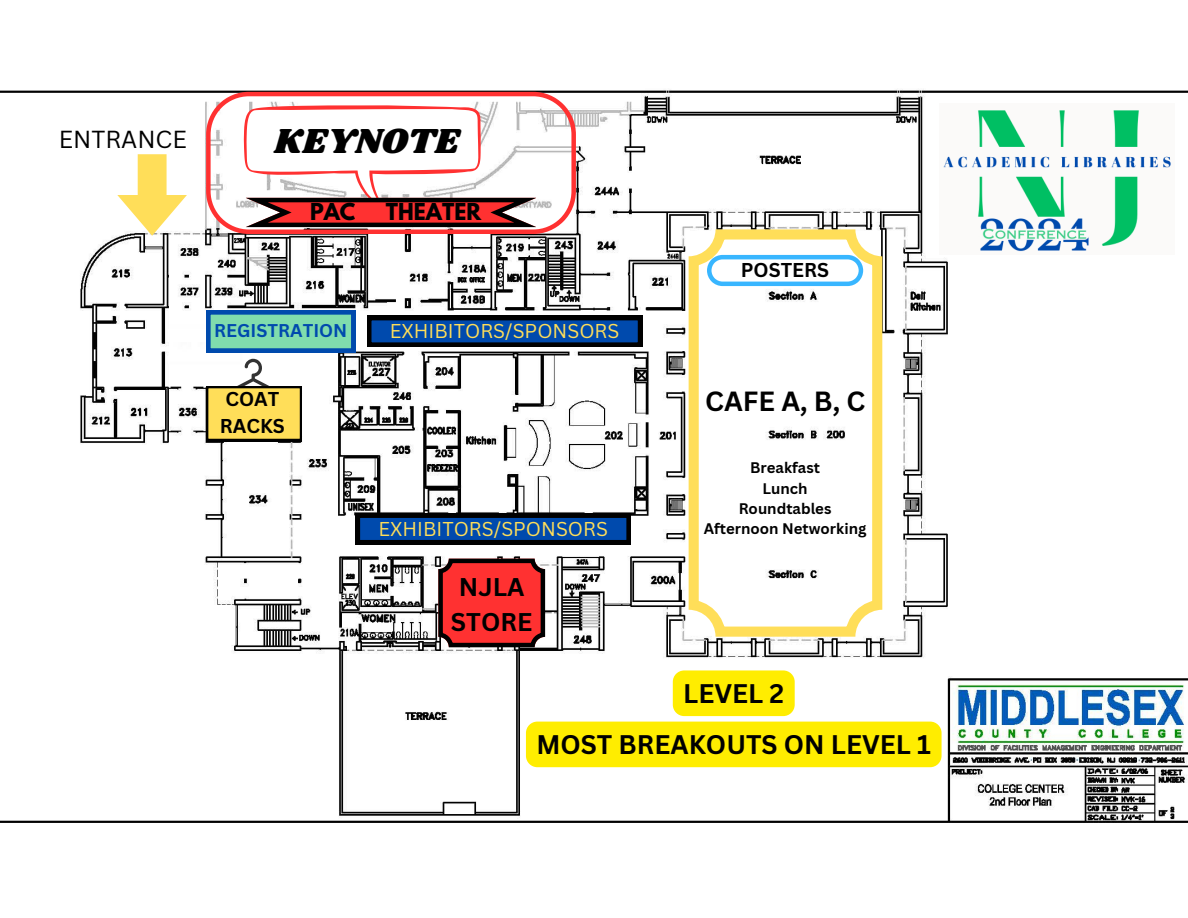
<style>
.page{position:relative;width:1188px;height:918px;background:#fff}
.page>*{position:absolute;margin:0;border:0;box-sizing:border-box;transform-origin:0 0}
.t1{font:36px "Shrikhand";color:#000}
.t2{font:700 27px "Canva Sans";color:#000}
.t3{font:700 26.25px "Canva Sans";color:#000}
.t4{font:700 24.9px "Canva Sans";color:#000}
.t5{font:24px "Canva Sans";color:#000}
.t6{font:700 20.7px "League Spartan";color:#000}
.t7{font:19.5px "Canva Sans";color:#ffde59}
.t8{font:700 19.5px "Canva Sans";color:#000}
.t9{font:700 18px "Canva Sans";color:#004aad}
.t10{font:700 15px "Canva Sans";color:#000}
</style>
<div class="page">
<img style="left:0;top:90px;width:1188px;height:733px">
<svg style="left:689px;top:229px;width:193px;height:408px"></svg>
<svg style="left:707px;top:255px;width:156px;height:31px"></svg>
<svg style="left:117px;top:154px;width:70px;height:82px"></svg>
<svg style="left:206px;top:310px;width:150px;height:43px;background:#5db4ad"></svg>
<svg style="left:206px;top:359px;width:96px;height:82px"></svg>
<svg style="left:438px;top:559px;width:107px;height:88px;background:#d42f2f"></svg>
<svg style="left:367px;top:316px;width:275px;height:31px;background:#003276"></svg>
<svg style="left:356px;top:513px;width:275px;height:31px;background:#003276"></svg>
<svg style="left:206px;top:92px;width:370px;height:142px"></svg>
<img style="left:940px;top:104px;width:235px;height:151px">
<svg style="left:244px;top:105px;width:292px;height:122px"></svg>
<div style="left:526px;top:722px;width:416px;height:45px;background:#ffed00;border-radius:11px"></div>
<div style="left:673px;top:670px;width:122px;height:46px;background:#ffed00;border-radius:11px"></div>
<p class="t5" style="left:59px;top:123px;width:130px">ENTRANCE</p>
<p class="t1" style="left:274px;top:116px;width:186px">KEYNOTE</p>
<p class="t6" style="left:310px;top:201px;width:47px">PAC</p>
<p class="t6" style="left:386px;top:201px;width:97px">THEATER</p>
<p class="t9" style="left:214px;top:318px;width:135px">REGISTRATION</p>
<p class="t8" style="left:225px;top:385px;width:55px">COAT</p>
<p class="t8" style="left:220px;top:412px;width:67px">RACKS</p>
<p class="t7" style="left:390px;top:317px;width:231px">EXHIBITORS/SPONSORS</p>
<p class="t7" style="left:378px;top:515px;width:231px">EXHIBITORS/SPONSORS</p>
<p class="t4" style="left:459px;top:569px;width:67px">NJLA</p>
<p class="t4" style="left:451px;top:604px;width:83px">STORE</p>
<p class="t8" style="left:741px;top:256px;width:90px">POSTERS</p>
<p class="t2" style="left:705px;top:383px;width:162px">CAFE A, B, C</p>
<p class="t10" style="left:750px;top:457px;width:71px">Breakfast</p>
<p class="t10" style="left:763px;top:477px;width:47px">Lunch</p>
<p class="t10" style="left:739px;top:498px;width:94px">Roundtables</p>
<p class="t10" style="left:704px;top:518px;width:164px">Afternoon Networking</p>
<p class="t3" style="left:683px;top:675px;width:102px">LEVEL 2</p>
<p class="t3" style="left:536px;top:726px;width:396px">MOST BREAKOUTS ON LEVEL 1</p>
</div>
